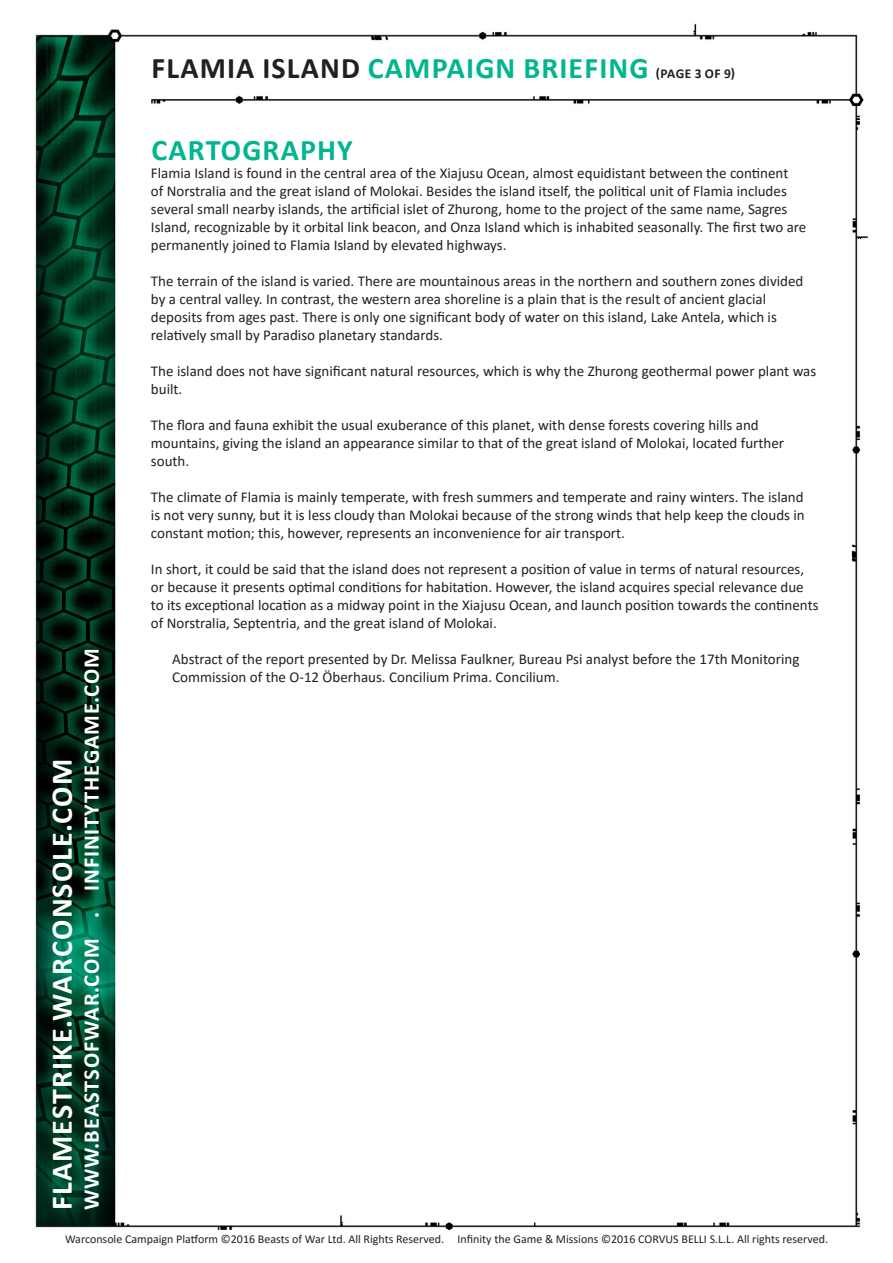
<style>
.page{position:relative;width:893px;height:1263px;background:#fff}
.page>*{position:absolute;margin:0;border:0;box-sizing:border-box;transform-origin:0 0}
.t1{font:700 30px "Calibri";letter-spacing:.04em;color:#00b58f}
.t2{font:700 30px "Calibri";letter-spacing:.04em;color:#fff}
.t3{font:700 22.5px "Calibri";letter-spacing:.04em;color:#fff}
.t4{font:15px/18px "Calibri";color:#231f20}
.t5{font:700 13.5px "Calibri";letter-spacing:.035em;color:#231f20}
.t6{font:12px "Calibri";color:#231f20}
.s1{color:#231f20}
</style>
<div class="page">
<img style="left:35px;top:23px;width:834px;height:1208px">
<p class="t1" style="left:152px;top:47px;width:499px"><span class="s1">FLAMIA ISLAND</span> CAMPAIGN BRIEFING</p>
<p class="t5" style="left:656px;top:64px;width:81px">(PAGE 3 OF 9)</p>
<p class="t1" style="left:152px;top:129px;width:203px">CARTOGRAPHY</p>
<p class="t4" style="left:151px;top:163px;width:657px">Flamia Island is found in the central area of the Xiajusu Ocean, almost equidistant between the continent<br>of Norstralia and the great island of Molokai. Besides the island itself, the political unit of Flamia includes several small nearby islands, the artificial islet of Zhurong, home to the project of the same name, Sagres Island, recognizable by it orbital link beacon, and Onza Island which is inhabited seasonally. The first two are permanently joined to Flamia Island by elevated highways.</p>
<p class="t4" style="left:151px;top:271px;width:654px">The terrain of the island is varied. There are mountainous areas in the northern and southern zones divided by a central valley. In contrast, the western area shoreline is a plain that is the result of ancient glacial deposits from ages past. There is only one significant body of water on this island, Lake Antela, which is relatively small by Paradiso planetary standards.</p>
<p class="t4" style="left:151px;top:361px;width:667px">The island does not have significant natural resources, which is why the Zhurong geothermal power plant was built.</p>
<p class="t4" style="left:151px;top:415px;width:635px">The flora and fauna exhibit the usual exuberance of this planet, with dense forests covering hills and mountains, giving the island an appearance similar to that of the great island of Molokai, located further south.</p>
<p class="t4" style="left:151px;top:487px;width:655px;text-align:justify">The climate of Flamia is mainly temperate, with fresh summers and temperate and rainy winters. The island is not very sunny, but it is less cloudy than Molokai because of the strong winds that help keep the clouds in constant motion; this, however, represents an inconvenience for air transport.</p>
<p class="t4" style="left:151px;top:559px;width:669px">In short, it could be said that the island does not represent a position of value in terms of natural resources, or because it presents optimal conditions for habitation. However, the island acquires special relevance due to its exceptional location as a midway point in the Xiajusu Ocean, and launch position towards the continents of Norstralia, Septentria, and the great island of Molokai.</p>
<p class="t4" style="left:172px;top:649px;width:629px">Abstract of the report presented by Dr. Melissa Faulkner, Bureau Psi analyst before the 17th Monitoring<br>Commission of the O-12 Öberhaus. Concilium Prima. Concilium.</p>
<h2 class="t3" style="left:75px;top:1210px;width:564px;rotate:-90deg">WWW.BEASTSOFWAR.COM . INFINITYTHEGAME.COM</h2>
<p class="t6" style="left:65px;top:1231px;width:764px">Warconsole Campaign Platform ©2016 Beasts of War Ltd. All Rights Reserved. Infinity the Game &amp; Missions ©2016 CORVUS BELLI S.L.L. All rights reserved.</p>
<h1 class="t2" style="left:40px;top:1210px;width:453px;rotate:-90deg">FLAMESTRIKE.WARCONSOLE.COM</h1>
</div>
